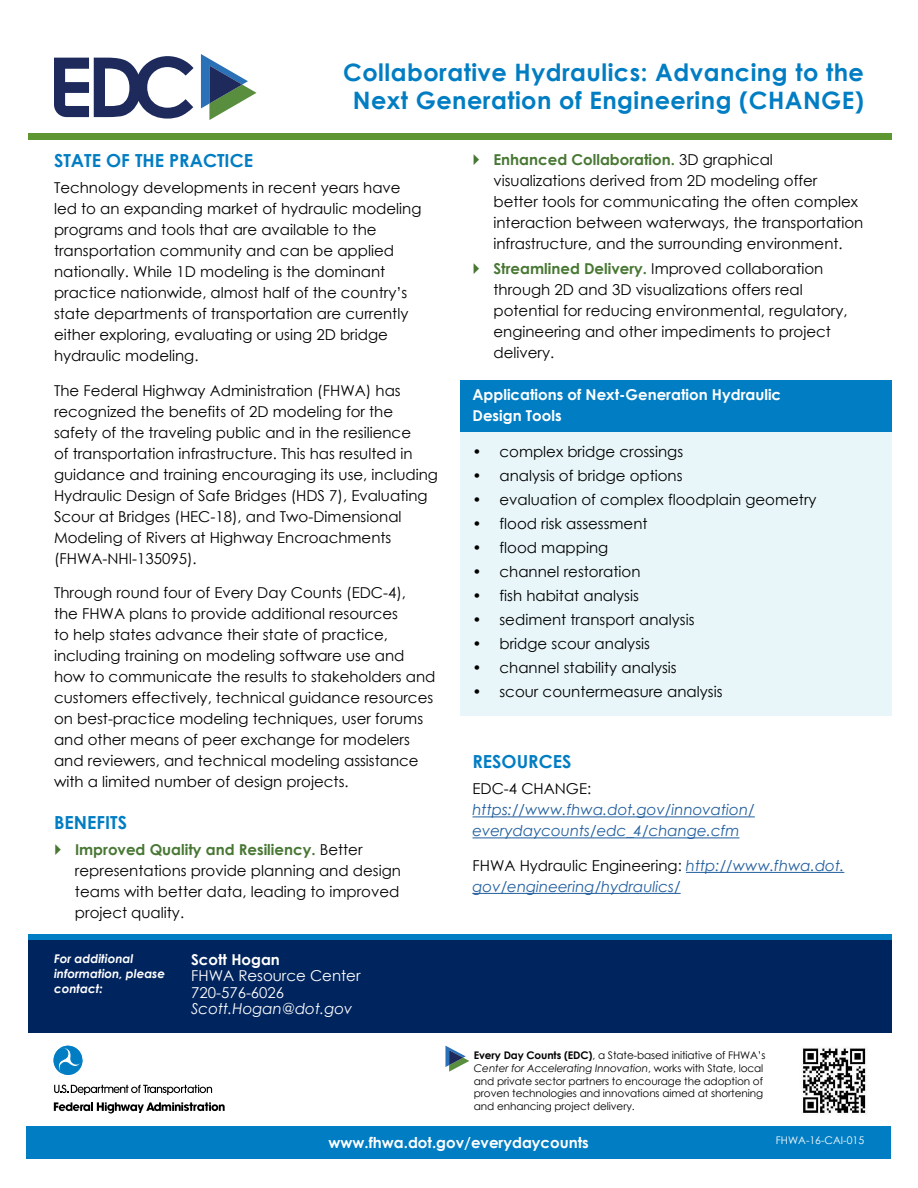
<style>
.page{position:relative;width:918px;height:1188px;background:#fff}
.page>*{position:absolute;margin:0;border:0;box-sizing:border-box;transform-origin:0 0}
.t1{font:700 24px/28.5px "Century Gothic";letter-spacing:.02em;color:#007dc3;text-align:center}
.Heading_Level_2{font:700 18px "Century Gothic";color:#007dc3}
.Body_Text{font:15px/21px "Century Gothic";color:#000}
.Body_Text-2{font:italic 15px/21px "Century Gothic";color:#215e9e}
.t2{font:700 15px/21px "Century Gothic";color:#fff}
.t3{font:15px/16.5px "Century Gothic";color:#fff}
.P{font:italic 700 12px/15px "Century Gothic";color:#fff}
.t4{font:10.5px/12.6px "Century Gothic";letter-spacing:-.01em;color:#000}
.Paragraph_Style_1{font:10.5px "Century Gothic";color:#fff}
.s1{font-weight:700;color:#487733}
.s2{font-weight:700}
.s3{font-style:italic}
.s4{font-style:normal;color:#000}
</style>
<div class="page">
<svg style="left:28px;top:935px;width:864px;height:6px;background:#006eb2"></svg>
<div style="left:28px;top:941px;width:864px;height:92px;background:#00245d"></div>
<div style="left:460px;top:389px;width:432px;height:326px;background:#e8f6fa"></div>
<div style="left:460px;top:380px;width:432px;height:51px;background:#007dc3"></div>
<div style="left:28px;top:133px;width:864px;height:7px;background:#5e9732"></div>
<div style="left:26px;top:1126px;width:865px;height:33px;background:#007dc3"></div>
<svg style="left:54px;top:1085px;width:158px;height:10px"></svg>
<svg style="left:54px;top:1102px;width:171px;height:12px"></svg>
<svg style="left:53px;top:1046px;width:30px;height:29px"></svg>
<img style="left:802px;top:1048px;width:64px;height:66px">
<svg style="left:445px;top:1046px;width:24px;height:26px"></svg>
<svg style="left:201px;top:54px;width:55px;height:66px"></svg>
<svg style="left:54px;top:56px;width:140px;height:63px"></svg>
<hr style="left:472px;top:816px;width:283px;height:1px;background:#215e9e">
<hr style="left:472px;top:837px;width:268px;height:1px;background:#215e9e">
<hr style="left:686px;top:872px;width:158px;height:1px;background:#215e9e">
<hr style="left:472px;top:893px;width:209px;height:1px;background:#215e9e">
<h1 class="t1" style="left:343px;top:57px;width:522px">Collaborative Hydraulics: Advancing to the<br>Next Generation of Engineering (CHANGE)</h1>
<p class="Heading_Level_2" style="left:54px;top:147px;width:201px">STATE OF THE PRACTICE</p>
<p class="Body_Text" style="left:54px;top:177px;width:369px">Technology developments in recent years have led to an expanding market of hydraulic modeling programs and tools that are available to the transportation community and can be applied nationally. While 1D modeling is the dominant practice nationwide, almost half of the country’s state departments of transportation are currently either exploring, evaluating or using 2D bridge hydraulic modeling.</p>
<p class="Body_Text" style="left:54px;top:380px;width:386px">The Federal Highway Administration (FHWA) has recognized the benefits of 2D modeling for the safety of the traveling public and in the resilience<br>of transportation infrastructure. This has resulted in guidance and training encouraging its use, including Hydraulic Design of Safe Bridges (HDS 7), Evaluating Scour at Bridges (HEC-18), and Two-Dimensional Modeling of Rivers at Highway Encroachments (FHWA-NHI-135095).</p>
<p class="Body_Text" style="left:54px;top:582px;width:383px">Through round four of Every Day Counts (EDC-4),<br>the FHWA plans to provide additional resources<br>to help states advance their state of practice, including training on modeling software use and how to communicate the results to stakeholders and customers effectively, technical guidance resources on best-practice modeling techniques, user forums and other means of peer exchange for modelers and reviewers, and technical modeling assistance with a limited number of design projects.</p>
<p class="Heading_Level_2" style="left:54px;top:808px;width:75px">BENEFITS</p>
<p class="Body_Text" style="left:75px;top:839px;width:327px"><span class="s1">Improved Quality and Resiliency.</span> Better representations provide planning and design teams with better data, leading to improved project quality.</p>
<p class="P" style="left:54px;top:950px;width:113px">For additional information, please contact:</p>
<p class="t3" style="left:191px;top:951px;width:171px"><span class="s2">Scott Hogan<br></span>FHWA Resource Center<br>720-576-6026<br><span class="s3">Scott.Hogan@dot.gov</span></p>
<p class="Body_Text" style="left:494px;top:149px;width:371px"><span class="s1">Enhanced Collaboration.</span> 3D graphical visualizations derived from 2D modeling offer better tools for communicating the often complex interaction between waterways, the transportation infrastructure, and the surrounding environment.</p>
<p class="Body_Text" style="left:494px;top:258px;width:356px"><span class="s1">Streamlined Delivery.</span> Improved collaboration through 2D and 3D visualizations offers real potential for reducing environmental, regulatory, engineering and other impediments to project delivery.</p>
<p class="t2" style="left:472px;top:384px;width:310px">Applications of Next-Generation Hydraulic<br>Design Tools</p>
<p class="Body_Text" style="left:472px;top:441px;width:212px">• complex bridge crossings</p>
<p class="Body_Text" style="left:472px;top:465px;width:212px">• analysis of bridge options</p>
<p class="Body_Text" style="left:472px;top:489px;width:346px">• evaluation of complex floodplain geometry</p>
<p class="Body_Text" style="left:472px;top:513px;width:177px">• flood risk assessment</p>
<p class="Body_Text" style="left:472px;top:537px;width:137px">• flood mapping</p>
<p class="Body_Text" style="left:472px;top:561px;width:170px">• channel restoration</p>
<p class="Body_Text" style="left:472px;top:585px;width:168px">• fish habitat analysis</p>
<p class="Body_Text" style="left:472px;top:609px;width:223px">• sediment transport analysis</p>
<p class="Body_Text" style="left:472px;top:633px;width:179px">• bridge scour analysis</p>
<p class="Body_Text" style="left:472px;top:657px;width:206px">• channel stability analysis</p>
<p class="Body_Text" style="left:472px;top:681px;width:252px">• scour countermeasure analysis</p>
<h2 class="Heading_Level_2" style="left:472px;top:748px;width:100px">RESOURCES</h2>
<p class="Body_Text" style="left:472px;top:778px;width:120px">EDC-4 CHANGE:</p>
<p class="Body_Text-2" style="left:472px;top:799px;width:284px">https://www.fhwa.dot.gov/innovation/ everydaycounts/edc_4/change.cfm</p>
<p class="Body_Text-2" style="left:472px;top:855px;width:373px"><span class="s4">FHWA Hydraulic Engineering:</span> http://www.fhwa.dot. gov/engineering/hydraulics/</p>
<p class="t4" style="left:474px;top:1049px;width:293px"><span class="s2">Every Day Counts (EDC)</span>, a State-based initiative of FHWA’s <span class="s3">Center for Accelerating Innovation</span>, works with State, local and private sector partners to encourage the adoption of proven technologies and innovations aimed at shortening and enhancing project delivery.</p>
<p class="t2" style="left:329px;top:1131px;width:262px">www.fhwa.dot.gov/everydaycounts</p>
<p class="Paragraph_Style_1" style="left:776px;top:1133px;width:90px">FHWA-16-CAI-015</p>
</div>
